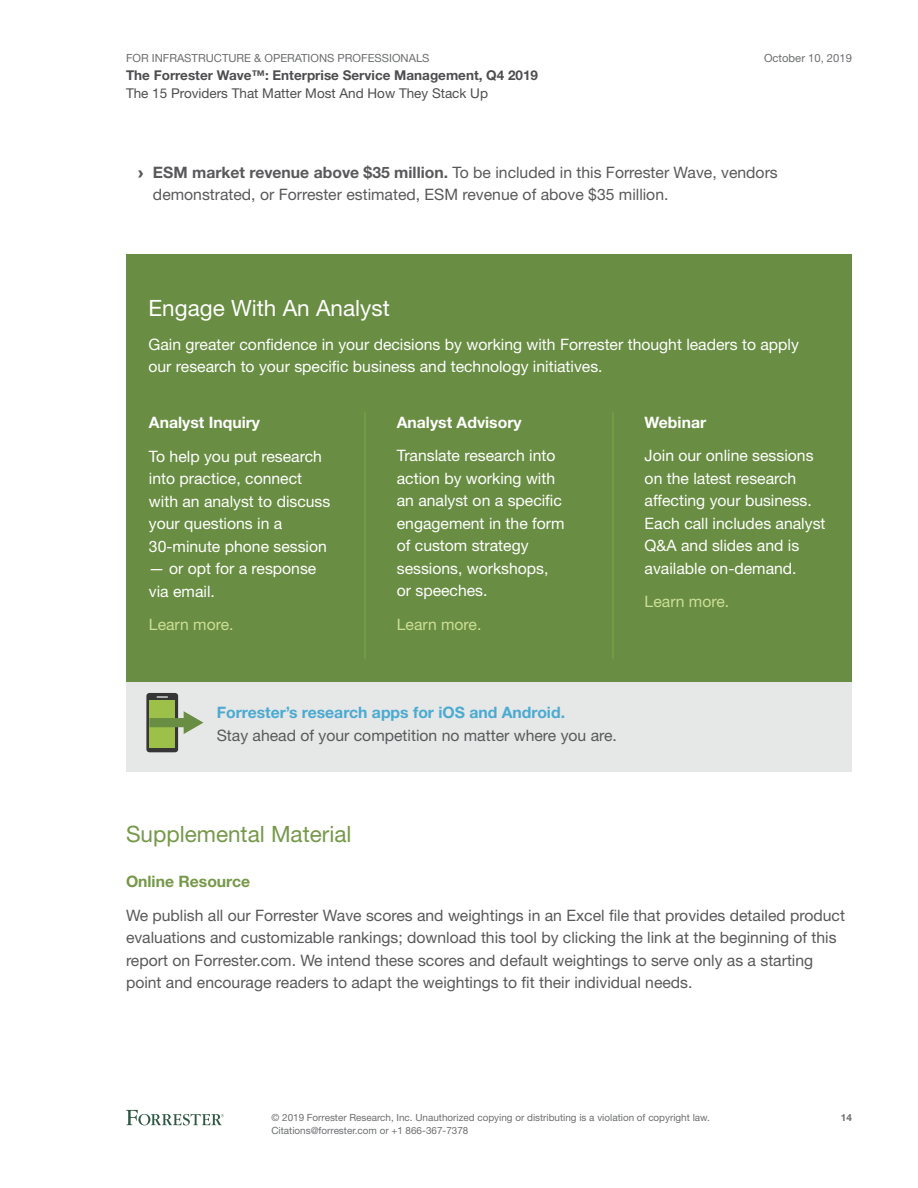
<style>
.page{position:relative;width:918px;height:1188px;background:#fff}
.page>*{position:absolute;margin:0;border:0;box-sizing:border-box;transform-origin:0 0}
.t1{font:22.5px "Helvetica Neue LT Std";color:#769849}
.t2{font:22.5px "Helvetica Neue LT Std";color:#fff}
.t3{font:15.75px/22.5px "Helvetica Neue LT Std";color:#fff}
.t4{font:15.75px/22.5px "Helvetica Neue LT Std";color:#59595b}
.t5{font:700 15.75px "Helvetica Neue LT Std";color:#4aaad1}
.t6{font:700 15.75px "Helvetica Neue LT Std";color:#fff}
.t7{font:15.75px "Helvetica Neue LT Std";color:#cddf96}
.t8{font:700 15.75px "Helvetica Neue LT Std";color:#769849}
.t9{font:700 13.5px "Helvetica Neue LT Std";color:#4e4e50}
.t10{font:13.5px "Helvetica Neue LT Std";color:#4e4e50}
.t11{font:11.25px "Helvetica Neue LT Std";color:#6d6e70}
.t12{font:9.9px/12.8px "Helvetica Neue LT Std";color:#6d6e70}
.t13{font:700 9.9px "Helvetica Neue LT Std";color:#6d6e70}
.s1{font-family:"Arial";font-weight:900}
.s2{font-weight:700}
</style>
<div class="page">
<svg style="left:126px;top:1110px;width:98px;height:15px"></svg>
<div style="left:126px;top:254px;width:726px;height:428px;background:#698d43"></div>
<hr style="left:364px;top:412px;width:2px;height:247px;background:#73a145">
<hr style="left:612px;top:412px;width:2px;height:247px;background:#73a145">
<div style="left:126px;top:682px;width:726px;height:90px;background:#e6e7e7"></div>
<svg style="left:146px;top:693px;width:32px;height:59px"></svg>
<div style="left:149px;top:700px;width:26px;height:48px;background:#9dc049"></div>
<div style="left:149px;top:718px;width:38px;height:9px;background:#698d43"></div>
<svg style="left:184px;top:711px;width:19px;height:23px"></svg>
<p class="t11" style="left:126px;top:51px;width:305px">FOR INFRASTRUCTURE &amp; OPERATIONS PROFESSIONALS</p>
<p class="t9" style="left:126px;top:67px;width:414px">The Forrester Wave™: Enterprise Service Management, Q4 2019</p>
<p class="t10" style="left:126px;top:85px;width:364px">The 15 Providers That Matter Most And How They Stack Up</p>
<p class="t11" style="left:764px;top:51px;width:89px">October 10, 2019</p>
<p class="t4" style="left:153px;top:161px;width:626px;text-indent:-15px"><span class="s1">›</span> <span class="s2">ESM market revenue above $35 million.</span> To be included in this Forrester Wave, vendors demonstrated, or Forrester estimated, ESM revenue of above $35 million.</p>
<h1 class="t2" style="left:148px;top:294px;width:243px">Engage With An Analyst</h1>
<p class="t3" style="left:148px;top:332px;width:652px">Gain greater confidence in your decisions by working with Forrester thought leaders to apply our research to your specific business and technology initiatives.</p>
<p class="t6" style="left:149px;top:413px;width:113px">Analyst Inquiry</p>
<p class="t3" style="left:149px;top:445px;width:183px">To help you put research into practice, connect with an analyst to discuss your questions in a<br>30-minute phone session</p>
<p class="t3" style="left:149px;top:557px;width:169px">— or opt for a response via email.</p>
<p class="t7" style="left:149px;top:615px;width:86px">Learn more.</p>
<p class="t6" style="left:397px;top:413px;width:126px">Analyst Advisory</p>
<p class="t3" style="left:397px;top:444px;width:169px">Translate research into action by working with an analyst on a specific engagement in the form of custom strategy sessions, workshops, or speeches.</p>
<p class="t7" style="left:397px;top:615px;width:86px">Learn more.</p>
<p class="t6" style="left:645px;top:413px;width:63px">Webinar</p>
<p class="t3" style="left:645px;top:444px;width:182px">Join our online sessions on the latest research affecting your business.<br>Each call includes analyst<br>Q&amp;A and slides and is available on-demand.</p>
<p class="t7" style="left:645px;top:592px;width:86px">Learn more.</p>
<p class="t5" style="left:217px;top:703px;width:350px">Forrester’s research apps for iOS and Android.</p>
<p class="t4" style="left:217px;top:724px;width:402px">Stay ahead of your competition no matter where you are.</p>
<h1 class="t1" style="left:126px;top:820px;width:227px">Supplemental Material</h1>
<p class="t8" style="left:126px;top:871px;width:126px">Online Resource</p>
<p class="t4" style="left:126px;top:904px;width:721px">We publish all our Forrester Wave scores and weightings in an Excel file that provides detailed product evaluations and customizable rankings; download this tool by clicking the link at the beginning of this report on Forrester.com. We intend these scores and default weightings to serve only as a starting point and encourage readers to adapt the weightings to fit their individual needs.</p>
<p class="t12" style="left:272px;top:1111px;width:440px">© 2019 Forrester Research, Inc. Unauthorized copying or distributing is a violation of copyright law.<br>Citations@forrester.com or +1 866-367-7378</p>
<p class="t13" style="left:841px;top:1112px;width:13px">14</p>
</div>
